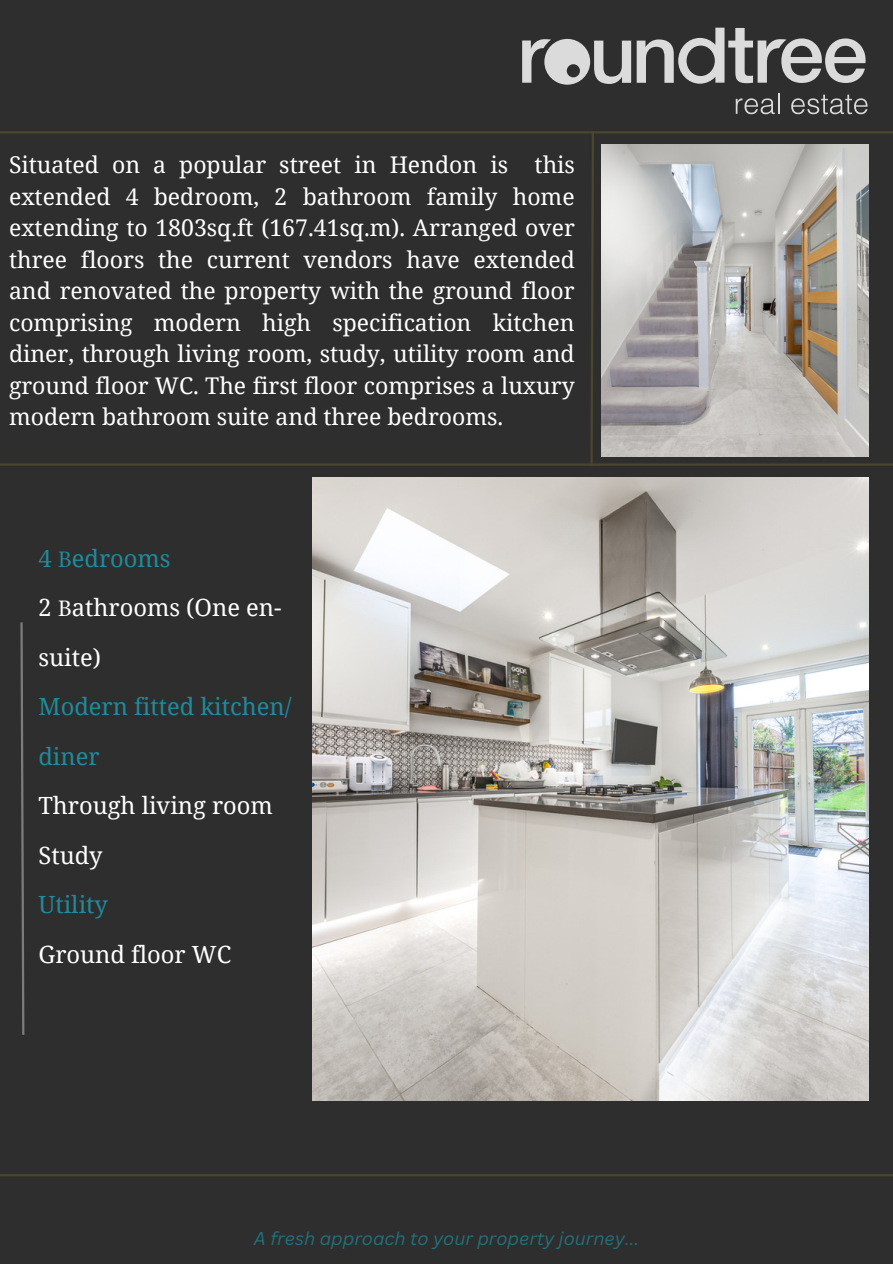
<style>
.page{position:relative;width:893px;height:1264px;background:#fff}
.page>*{position:absolute;margin:0;border:0;box-sizing:border-box;transform-origin:0 0}
.t1{font:23.7px/49.5px "Noto Serif";color:#fff}
.t2{font:22.95px/31.5px "Noto Serif";color:#fff;text-align:justify}
.t3{font:italic 18px "Canva Sans";color:#1f8b9d}
.s1{color:#1f8b9d}
.s2{font-family:"Minion Pro";color:#1f8b9d}
.s3{font-family:"Minion Pro"}
</style>
<div class="page">
<div style="left:0;top:0;width:892px;height:1263px;background:#2e2e2e"></div>
<img style="left:602px;top:144px;width:266px;height:312px">
<img style="left:312px;top:477px;width:556px;height:623px">
<svg style="left:735px;top:98px;width:39px;height:16px"></svg>
<hr style="left:777px;top:93px;width:2px;height:21px;background:#dbdbdb">
<svg style="left:791px;top:95px;width:76px;height:19px"></svg>
<svg style="left:522px;top:28px;width:343px;height:57px"></svg>
<hr style="left:0;top:463px;width:892px;height:2px;background:#4b462c">
<svg style="left:589px;top:133px;width:6px;height:333px"></svg>
<hr style="left:0;top:131px;width:892px;height:2px;background:#4b462c">
<svg style="left:20px;top:622px;width:4px;height:413px"></svg>
<hr style="left:0;top:1174px;width:892px;height:2px;background:#4b462c">
<h1 class="t2" style="left:9px;top:148px;width:567px">Situated on a popular street in Hendon is this extended 4 bedroom, 2 bathroom family home extending to 1803sq.ft (167.41sq.m). Arranged over three floors the current vendors have extended and renovated the property with the ground floor comprising modern high specification kitchen diner, through living room, study, utility room and ground floor WC. The first floor comprises a luxury modern bathroom suite and three bedrooms.</h1>
<p class="t1" style="left:38px;top:532px;width:255px"><span class="s1">4</span> <span class="s2">B</span><span class="s1">edrooms<br></span>2 <span class="s3">B</span>athrooms (One en&shy;suite)<br><span class="s1">Modern fitted kitchen/ diner<br></span>Through living room<br>Study<br><span class="s1">Utility<br></span>Ground floor WC</p>
<p class="t3" style="left:254px;top:1225px;width:387px">A fresh approach to your property journey...</p>
</div>
